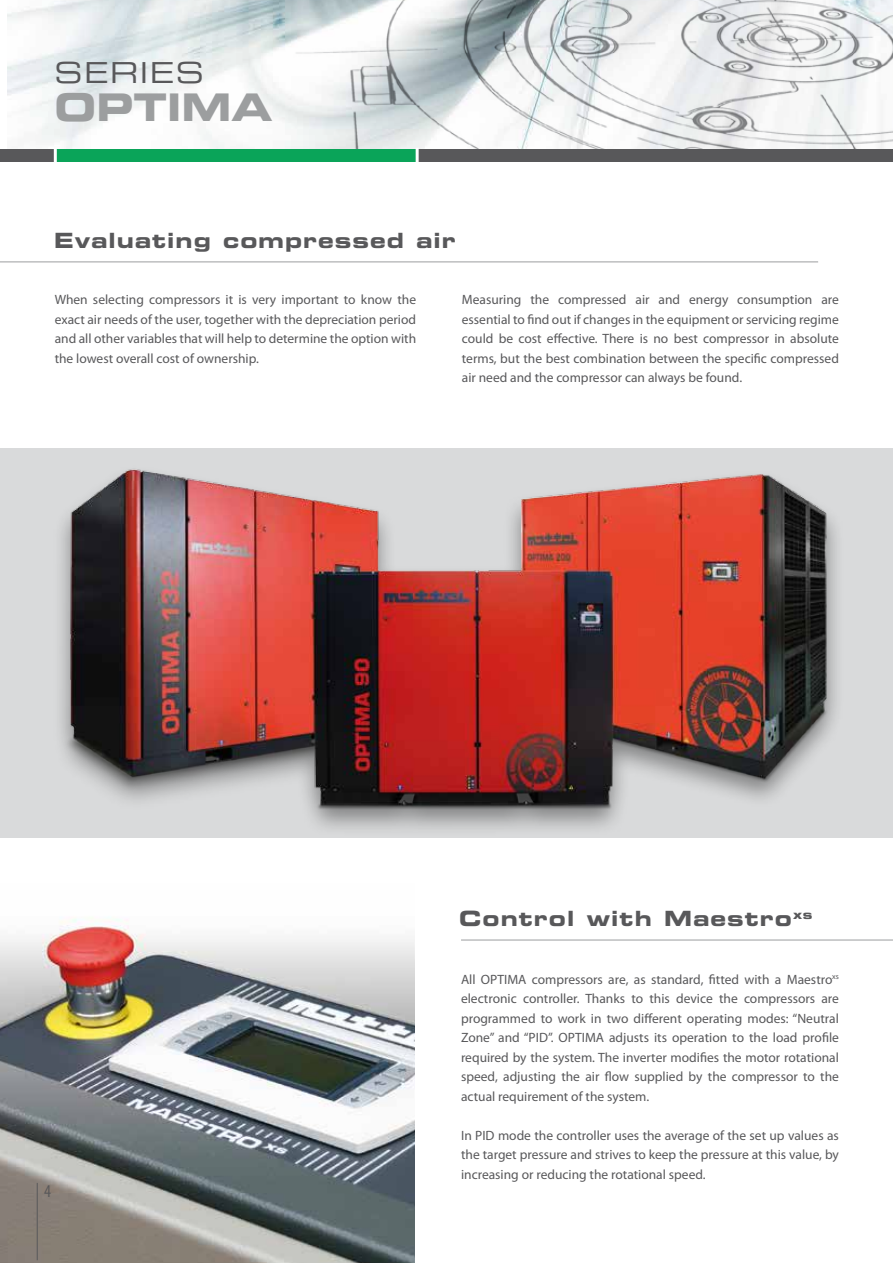
<style>
.page{position:relative;width:893px;height:1263px;background:#fff}
.page>*{position:absolute;margin:0;border:0;box-sizing:border-box;transform-origin:0 0}
.t1{font:37.5px "Eurostile Bold Extended Two";color:#9c9e9f}
.t2{font:28.5px "Eurostile Extended Two";letter-spacing:.05em;color:#58585a}
.t3{font:21px "Eurostile LT Std Bold Ex 2";letter-spacing:.05em;color:#58585a}
.t4{font:condensed 18px "Myriad Pro";color:#58585a}
.t5{font:13.5px/19.5px "Myriad Pro";color:#58585a;text-align:justify}
</style>
<div class="page">
<img style="left:0;top:917px;width:415px;height:346px">
<img style="left:272px;top:0;width:621px;height:148px">
<div style="left:0;top:149px;width:893px;height:13px;background:#58585a"></div>
<div style="left:55px;top:149px;width:362px;height:13px;background:#0aa459"></div>
<hr style="left:54px;top:148px;width:3px;height:18px;background:#fff">
<hr style="left:416px;top:148px;width:3px;height:18px;background:#fff">
<hr style="left:37px;top:1183px;width:1px;height:77px;background:#58585a">
<hr style="left:461px;top:940px;width:432px;height:1px;background:#9c9e9f">
<hr style="left:0;top:261px;width:818px;height:1px;background:#9c9e9f">
<img style="left:0;top:449px;width:893px;height:389px">
<h2 class="t2" style="left:55px;top:53px;width:151px">SERIES</h2>
<h1 class="t1" style="left:55px;top:81px;width:219px">OPTIMA</h1>
<h3 class="t3" style="left:54px;top:226px;width:403px">Evaluating compressed air</h3>
<p class="t5" style="left:55px;top:290px;width:363px">When selecting compressors it is very important to know the exact air needs of the user, together with the depreciation period and all other variables that will help to determine the option with the lowest overall cost of ownership.</p>
<p class="t5" style="left:462px;top:290px;width:379px">Measuring the compressed air and energy consumption are essential to find out if changes in the equipment or servicing regime could be cost effective. There is no best compressor in absolute terms, but the best combination between the specific compressed air need and the compressor can always be found.</p>
<h3 class="t3" style="left:459px;top:904px;width:355px">Control with Maestro<sup>xs</sup></h3>
<h3 class="t4" style="left:44px;top:1180px;width:8px">4</h3>
<p class="t5" style="left:461px;top:969px;width:379px">All OPTIMA compressors are, as standard, fitted with a Maestro<sup>xs </sup>electronic controller. Thanks to this device the compressors are programmed to work in two different operating modes: “Neutral Zone” and “PID”. OPTIMA adjusts its operation to the load profile required by the system. The inverter modifies the motor rotational speed, adjusting the air flow supplied by the compressor to the actual requirement of the system.</p>
<p class="t5" style="left:461px;top:1125px;width:379px">In PID mode the controller uses the average of the set up values as the target pressure and strives to keep the pressure at this value, by increasing or reducing the rotational speed.</p>
</div>
